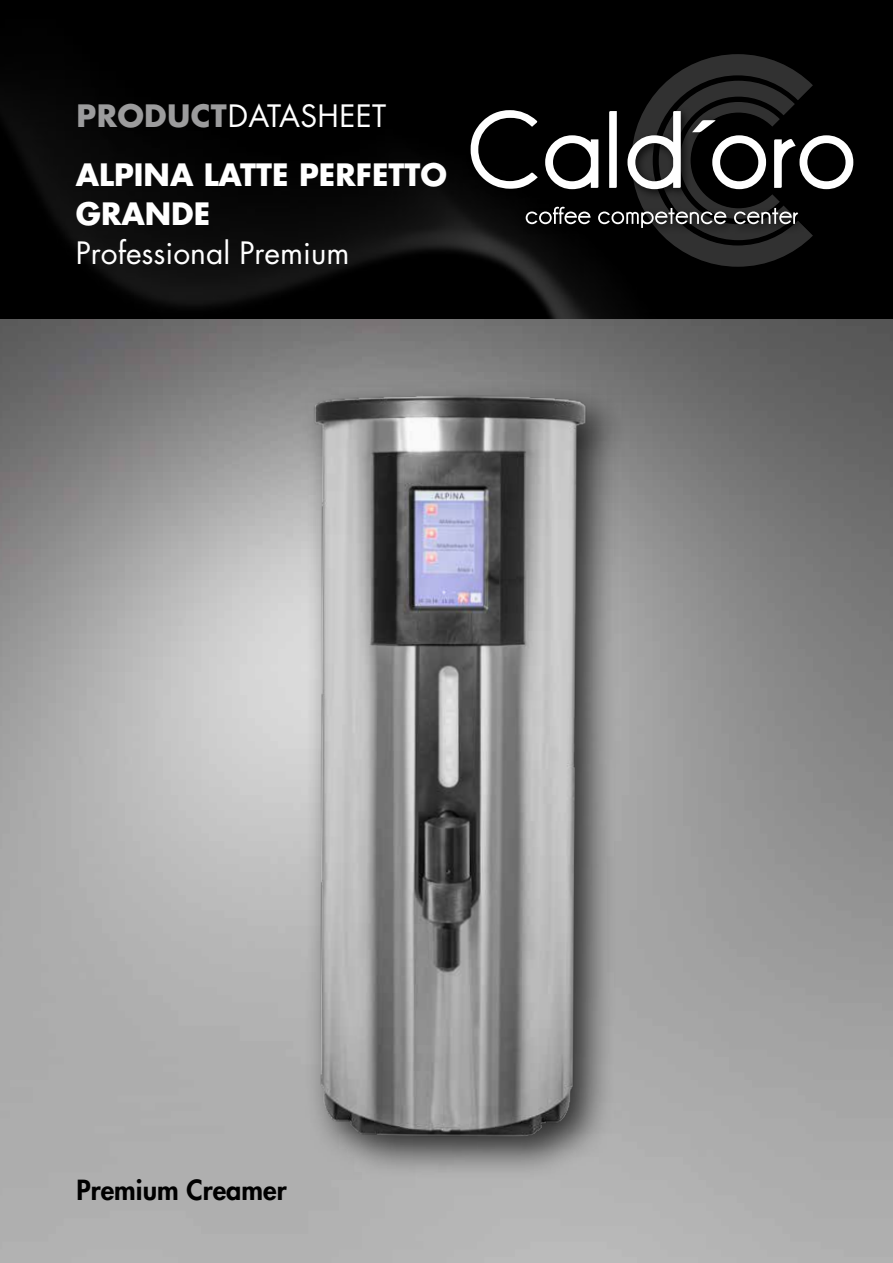
<style>
.page{position:relative;width:893px;height:1263px;background:#fff}
.page>*{position:absolute;margin:0;border:0;box-sizing:border-box;transform-origin:0 0}
.t1{font:700 30px/59.6px "Futura Std";color:#fff}
.t2{font:30px "Futura Std";color:#fff}
.t3{font:800 27px "Futura Std";color:#000}
.s1{color:#9c9c9d}
.s2{font-weight:400}
</style>
<div class="page">
<img style="left:0;top:319px;width:893px;height:944px">
<div style="left:0;top:0;width:893px;height:319px;background:#000"></div>
<div style="left:299px;top:380px;width:330px;height:800px;background:#000;opacity:.75"></div>
<img style="left:243px;top:335px;width:417px;height:828px">
<svg style="left:471px;top:54px;width:382px;height:213px"></svg>
<p class="t1" style="left:76px;top:85px;width:373px"><span class="s1">PRODUCT</span><span class="s2">DATASHEET<br></span>ALPINA LATTE PERFETTO</p>
<p class="t1" style="left:76px;top:184px;width:136px">GRANDE</p>
<p class="t2" style="left:76px;top:234px;width:275px">Professional Premium</p>
<p class="t3" style="left:77px;top:1173px;width:212px">Premium Creamer</p>
</div>
